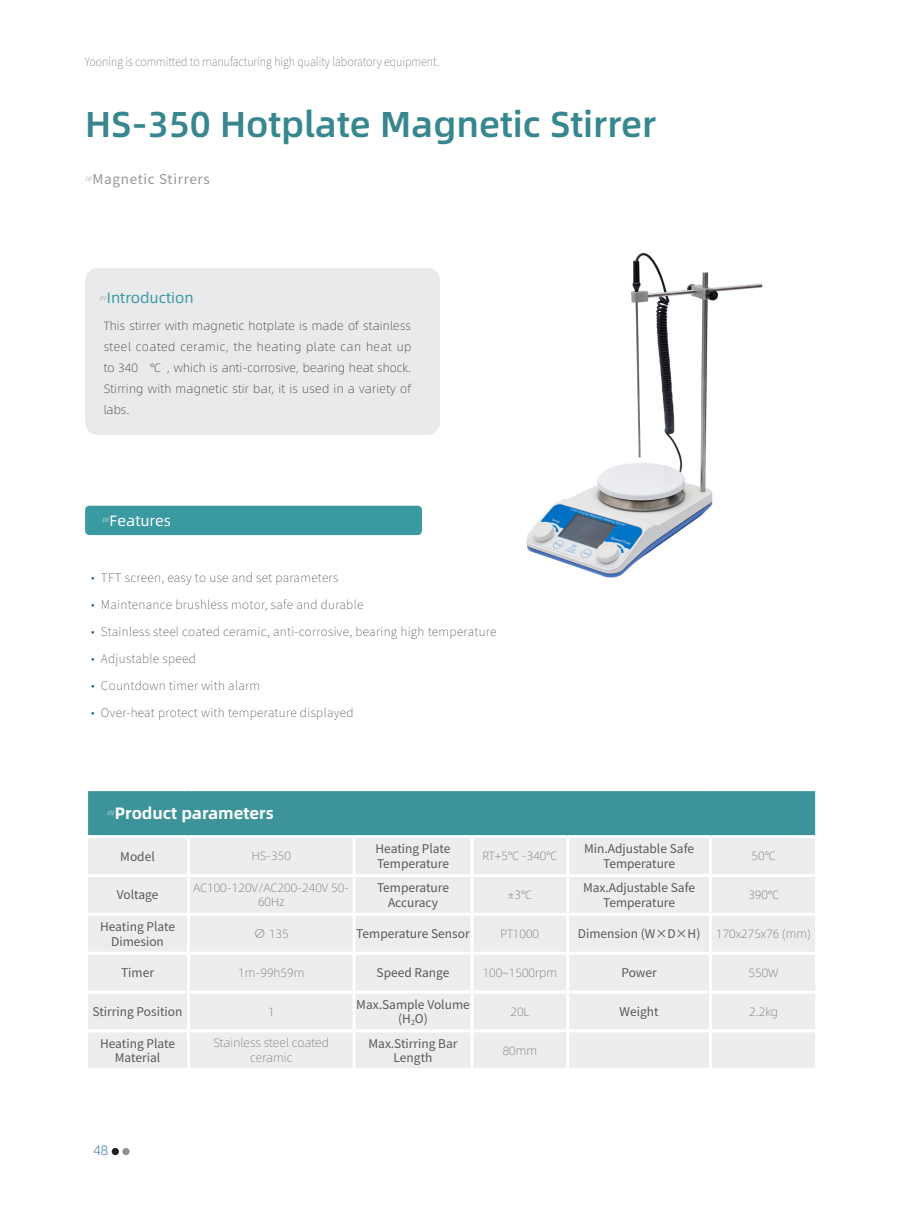
<style>
.page{position:relative;width:902px;height:1221px;background:#fff}
.page>*{position:absolute;margin:0;border:0;box-sizing:border-box;transform-origin:0 0}
.t1{font:500 36px "Alibaba Pu Hui Ti";color:#38878e}
.t2{font:200 30px "Source Han Sans CN";color:#21547c}
.t3{font:700 16.5px "Alibaba Pu Hui Ti";color:#fff}
.t4{font:15px "Alibaba Pu Hui Ti";color:#3a9aa1}
.t5{font:15px "Alibaba Pu Hui Ti";color:#fff}
.t6{font:13.5px "Source Han Sans CN";letter-spacing:.05em;color:#939598}
.t7{font:300 13.5px "Alibaba Pu Hui Ti";color:#2361a5}
.t8{font:12px/14.4px "Source Han Sans CN";color:#57585a;text-align:center}
.t9{font:200 12px "Source Han Sans CN";letter-spacing:.025em;color:#4b4c4d}
.t10{font:300 12px/21px "Alibaba Pu Hui Ti";letter-spacing:.02em;color:#4b4c4d;text-align:justify}
.t11{font:300 12px/14.4px "Alibaba Pu Hui Ti";color:#808285;text-align:center}
.t12{font:200 12px "Source Han Sans CN";color:#6c6d70;scale:.9 1}
.t13{font:6px "Alibaba Pu Hui Ti";color:#939598}
.t14{font:6px "Alibaba Pu Hui Ti";color:#fff}
.s1{font-family:"Source Han Sans CN"}
</style>
<div class="page">
<div style="left:112px;top:1147px;width:7px;height:8px;background:#231f20;border-radius:50%"></div>
<svg style="left:122px;top:1147px;width:8px;height:8px"></svg>
<div style="left:85px;top:268px;width:355px;height:167px;background:#e9eaeb;border-radius:13px"></div>
<div style="left:87px;top:789px;width:729px;height:47px;background:#3d939a"></div>
<div style="left:88px;top:838px;width:727px;height:230px;background:#ededee"></div>
<hr style="left:85px;top:788px;width:103px;height:3px;background:#fff">
<hr style="left:85px;top:791px;width:3px;height:44px;background:#fff">
<hr style="left:188px;top:788px;width:166px;height:3px;background:#fff">
<hr style="left:354px;top:788px;width:118px;height:3px;background:#fff">
<hr style="left:472px;top:788px;width:95px;height:3px;background:#fff">
<hr style="left:567px;top:788px;width:143px;height:3px;background:#fff">
<hr style="left:710px;top:788px;width:108px;height:3px;background:#fff">
<hr style="left:815px;top:791px;width:3px;height:44px;background:#fff">
<hr style="left:85px;top:835px;width:103px;height:3px;background:#fff">
<hr style="left:188px;top:835px;width:166px;height:3px;background:#fff">
<hr style="left:187px;top:838px;width:3px;height:35px;background:#fff">
<hr style="left:354px;top:835px;width:118px;height:3px;background:#fff">
<hr style="left:352px;top:838px;width:3px;height:35px;background:#fff">
<hr style="left:472px;top:835px;width:95px;height:3px;background:#fff">
<hr style="left:470px;top:838px;width:3px;height:35px;background:#fff">
<hr style="left:567px;top:835px;width:143px;height:3px;background:#fff">
<hr style="left:566px;top:838px;width:3px;height:35px;background:#fff">
<hr style="left:710px;top:835px;width:108px;height:3px;background:#fff">
<hr style="left:709px;top:838px;width:3px;height:35px;background:#fff">
<hr style="left:85px;top:873px;width:103px;height:3px;background:#fff">
<hr style="left:188px;top:873px;width:166px;height:3px;background:#fff">
<hr style="left:187px;top:876px;width:3px;height:36px;background:#fff">
<hr style="left:354px;top:873px;width:118px;height:3px;background:#fff">
<hr style="left:352px;top:876px;width:3px;height:36px;background:#fff">
<hr style="left:472px;top:873px;width:95px;height:3px;background:#fff">
<hr style="left:470px;top:876px;width:3px;height:36px;background:#fff">
<hr style="left:567px;top:873px;width:143px;height:3px;background:#fff">
<hr style="left:566px;top:876px;width:3px;height:36px;background:#fff">
<hr style="left:710px;top:873px;width:108px;height:3px;background:#fff">
<hr style="left:709px;top:876px;width:3px;height:36px;background:#fff">
<hr style="left:85px;top:912px;width:103px;height:3px;background:#fff">
<hr style="left:188px;top:912px;width:166px;height:3px;background:#fff">
<hr style="left:187px;top:915px;width:3px;height:36px;background:#fff">
<hr style="left:354px;top:912px;width:118px;height:3px;background:#fff">
<hr style="left:352px;top:915px;width:3px;height:36px;background:#fff">
<hr style="left:472px;top:912px;width:95px;height:3px;background:#fff">
<hr style="left:470px;top:915px;width:3px;height:36px;background:#fff">
<hr style="left:567px;top:912px;width:143px;height:3px;background:#fff">
<hr style="left:566px;top:915px;width:3px;height:36px;background:#fff">
<hr style="left:710px;top:912px;width:108px;height:3px;background:#fff">
<hr style="left:709px;top:915px;width:3px;height:36px;background:#fff">
<hr style="left:85px;top:951px;width:103px;height:3px;background:#fff">
<hr style="left:188px;top:951px;width:166px;height:3px;background:#fff">
<hr style="left:187px;top:954px;width:3px;height:36px;background:#fff">
<hr style="left:354px;top:951px;width:118px;height:3px;background:#fff">
<hr style="left:352px;top:954px;width:3px;height:36px;background:#fff">
<hr style="left:472px;top:951px;width:95px;height:3px;background:#fff">
<hr style="left:470px;top:954px;width:3px;height:36px;background:#fff">
<hr style="left:567px;top:951px;width:143px;height:3px;background:#fff">
<hr style="left:566px;top:954px;width:3px;height:36px;background:#fff">
<hr style="left:710px;top:951px;width:108px;height:3px;background:#fff">
<hr style="left:709px;top:954px;width:3px;height:36px;background:#fff">
<hr style="left:85px;top:990px;width:103px;height:3px;background:#fff">
<hr style="left:188px;top:990px;width:166px;height:3px;background:#fff">
<hr style="left:187px;top:993px;width:3px;height:36px;background:#fff">
<hr style="left:354px;top:990px;width:118px;height:3px;background:#fff">
<hr style="left:352px;top:993px;width:3px;height:36px;background:#fff">
<hr style="left:472px;top:990px;width:95px;height:3px;background:#fff">
<hr style="left:470px;top:993px;width:3px;height:36px;background:#fff">
<hr style="left:567px;top:990px;width:143px;height:3px;background:#fff">
<hr style="left:566px;top:993px;width:3px;height:36px;background:#fff">
<hr style="left:710px;top:990px;width:108px;height:3px;background:#fff">
<hr style="left:709px;top:993px;width:3px;height:36px;background:#fff">
<hr style="left:85px;top:1029px;width:103px;height:3px;background:#fff">
<hr style="left:188px;top:1029px;width:166px;height:3px;background:#fff">
<hr style="left:187px;top:1032px;width:3px;height:36px;background:#fff">
<hr style="left:354px;top:1029px;width:118px;height:3px;background:#fff">
<hr style="left:352px;top:1032px;width:3px;height:36px;background:#fff">
<hr style="left:472px;top:1029px;width:95px;height:3px;background:#fff">
<hr style="left:470px;top:1032px;width:3px;height:36px;background:#fff">
<hr style="left:567px;top:1029px;width:143px;height:3px;background:#fff">
<hr style="left:566px;top:1032px;width:3px;height:36px;background:#fff">
<hr style="left:710px;top:1029px;width:108px;height:3px;background:#fff">
<hr style="left:709px;top:1032px;width:3px;height:36px;background:#fff">
<div style="left:85px;top:505px;width:337px;height:30px;background:#3a9aa1;border-radius:4px"></div>
<img style="left:526px;top:252px;width:237px;height:326px">
<p class="t12" style="left:85px;top:55px;width:396px">Yooning is committed to manufacturing high quality laboratory equipment.</p>
<p class="t1" style="left:85px;top:96px;width:572px">HS-350 Hotplate Magnetic Stirrer</p>
<p class="t13" style="left:85px;top:174px;width:9px">///</p>
<p class="t6" style="left:93px;top:172px;width:119px">Magnetic Stirrers</p>
<p class="t13" style="left:99px;top:293px;width:9px">///</p>
<p class="t4" style="left:107px;top:286px;width:88px">Introduction</p>
<p class="t10" style="left:104px;top:315px;width:309px">This stirrer with magnetic hotplate is made of stainless steel coated ceramic, the heating plate can heat up to 340 ℃ , which is anti-corrosive, bearing heat shock.<br>Stirring with magnetic stir bar, it is used in a variety of labs.</p>
<p class="t14" style="left:102px;top:516px;width:9px">///</p>
<p class="t5" style="left:110px;top:509px;width:63px">Features</p>
<p class="t2" style="left:85px;top:561px;width:17px">·</p>
<p class="t9" style="left:101px;top:571px;width:239px">TFT screen, easy to use and set parameters</p>
<p class="t2" style="left:85px;top:588px;width:17px">·</p>
<p class="t9" style="left:101px;top:598px;width:264px">Maintenance brushless motor, safe and durable</p>
<p class="t2" style="left:85px;top:615px;width:17px">·</p>
<p class="t9" style="left:101px;top:625px;width:397px">Stainless steel coated ceramic, anti-corrosive, bearing high temperature</p>
<p class="t2" style="left:85px;top:642px;width:17px">·</p>
<p class="t9" style="left:101px;top:652px;width:96px">Adjustable speed</p>
<p class="t2" style="left:85px;top:669px;width:17px">·</p>
<p class="t9" style="left:101px;top:679px;width:161px">Countdown timer with alarm</p>
<p class="t2" style="left:85px;top:696px;width:17px">·</p>
<p class="t9" style="left:101px;top:706px;width:254px">Over-heat protect with temperature displayed</p>
<p class="t14" style="left:107px;top:808px;width:9px">///</p>
<p class="t3" style="left:115px;top:800px;width:160px">Product parameters</p>
<p class="t8" style="left:120px;top:849px;width:36px">Model</p>
<p class="t11" style="left:252px;top:848px;width:41px">HS-350</p>
<p class="t8" style="left:375px;top:842px;width:76px;text-align:left">Heating Plate<br>Temperature</p>
<p class="t11" style="left:482px;top:848px;width:76px">RT+5℃ -340℃</p>
<p class="t8" style="left:584px;top:842px;width:111px">Min.Adjustable Safe<br>Temperature</p>
<p class="t11" style="left:751px;top:848px;width:25px">50℃</p>
<p class="t8" style="left:117px;top:888px;width:43px">Voltage</p>
<p class="t11" style="left:193px;top:879px;width:158px">AC100-120V/AC200-240V 50-<br>60Hz</p>
<p class="t8" style="left:377px;top:880px;width:74px">Temperature<br>Accuracy</p>
<p class="t11" style="left:508px;top:886px;width:25px">±3℃</p>
<p class="t8" style="left:583px;top:880px;width:113px">Max.Adjustable Safe<br>Temperature</p>
<p class="t11" style="left:748px;top:886px;width:32px">390℃</p>
<p class="t8" style="left:100px;top:919px;width:76px">Heating Plate<br>Dimesion</p>
<p class="t11" style="left:254px;top:925px;width:36px"><span class="s1">∅</span> 135</p>
<p class="t8" style="left:356px;top:926px;width:115px">Temperature Sensor</p>
<p class="t11" style="left:500px;top:925px;width:40px">PT1000</p>
<p class="t8" style="left:577px;top:926px;width:124px">Dimension (W×D×H)</p>
<p class="t11" style="left:716px;top:925px;width:96px">170x275x76 (mm)</p>
<p class="t8" style="left:121px;top:965px;width:34px">Timer</p>
<p class="t11" style="left:238px;top:964px;width:68px">1m-99h59m</p>
<p class="t8" style="left:376px;top:965px;width:74px">Speed Range</p>
<p class="t11" style="left:482px;top:964px;width:76px">100~1500rpm</p>
<p class="t8" style="left:621px;top:965px;width:37px">Power</p>
<p class="t11" style="left:748px;top:964px;width:31px">550W</p>
<p class="t8" style="left:93px;top:1004px;width:91px">Stirring Position</p>
<p class="t11" style="left:268px;top:1003px;width:8px">1</p>
<p class="t8" style="left:356px;top:997px;width:115px">Max.Sample Volume (H<sub>2</sub>O)</p>
<p class="t11" style="left:510px;top:1003px;width:20px">20L</p>
<p class="t8" style="left:619px;top:1004px;width:41px">Weight</p>
<p class="t11" style="left:749px;top:1003px;width:30px">2.2kg</p>
<p class="t8" style="left:100px;top:1036px;width:76px">Heating Plate<br>Material</p>
<p class="t11" style="left:213px;top:1035px;width:117px">Stainless steel coated</p>
<p class="t8" style="left:368px;top:1036px;width:91px">Max.Stirring Bar<br>Length</p>
<p class="t11" style="left:502px;top:1042px;width:36px">80mm</p>
<p class="t11" style="left:250px;top:1049px;width:43px">ceramic</p>
<p class="t7" style="left:94px;top:1140px;width:16px">48</p>
</div>
